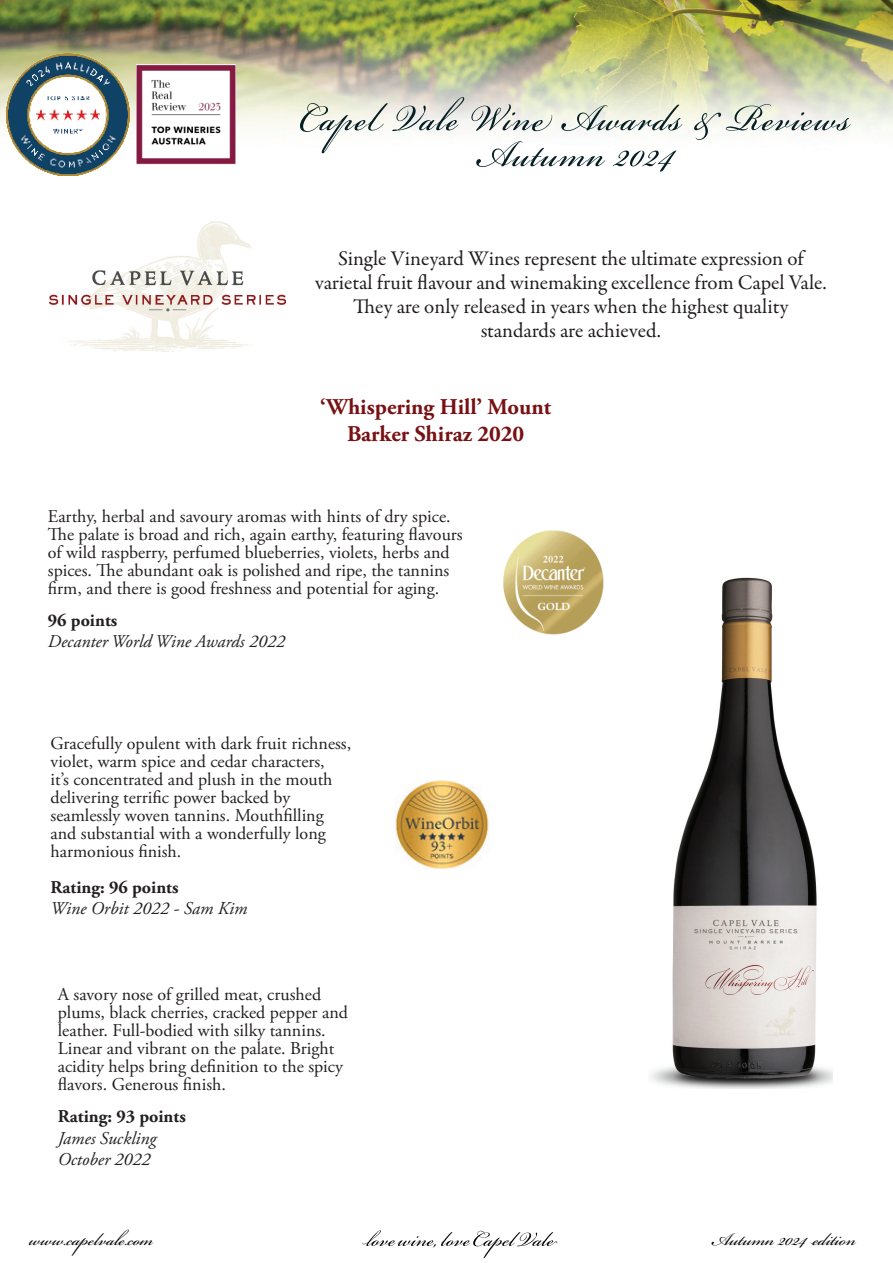
<style>
.page{position:relative;width:893px;height:1263px;background:#fff}
.page>*{position:absolute;margin:0;border:0;box-sizing:border-box;transform-origin:0 0}
.t1{font:57.75px "Bickham Script Pro";letter-spacing:.025em;color:#051f24;scale:.91 1}
.t2{font:27px "Bickham Script Pro";color:#040503}
.t3{font:700 22.5px/27px "Adobe Garamond Pro";color:#771114;text-align:center}
.t4{font:21px/24px "Garamond Premr Pro";color:#211d1e;text-align:center}
.t5{font:18px/18px "Adobe Garamond Pro";color:#231f20}
.t6{font:italic 18px/21.6px "Adobe Garamond Pro";color:#231f20}
.t7{font:700 18px "Adobe Garamond Pro";color:#231f20}
</style>
<div class="page">
<img style="left:0;top:0;width:893px;height:165px">
<svg style="left:362px;top:1230px;width:195px;height:28px"></svg>
<img style="left:50px;top:222px;width:236px;height:130px">
<img style="left:7px;top:53px;width:122px;height:123px">
<img style="left:136px;top:64px;width:99px;height:101px">
<img style="left:651px;top:577px;width:182px;height:512px">
<img style="left:395px;top:780px;width:94px;height:89px">
<img style="left:503px;top:530px;width:101px;height:105px">
<h1 class="t1" style="left:299px;top:76px;width:607px">Capel Vale Wine Awards &amp; Reviews</h1>
<h1 class="t1" style="left:475px;top:112px;width:220px">Autumn 2024</h1>
<p class="t4" style="left:315px;top:247px;width:513px">Single Vineyard Wines represent the ultimate expression of varietal fruit flavour and winemaking excellence from Capel Vale.<br>They are only released in years when the highest quality standards are achieved.</p>
<p class="t3" style="left:320px;top:394px;width:232px">‘Whispering Hill’ Mount<br>Barker Shiraz 2020</p>
<p class="t5" style="left:48px;top:508px;width:416px">Earthy, herbal and savoury aromas with hints of dry spice.<br>The palate is broad and rich, again earthy, featuring flavours of wild raspberry, perfumed blueberries, violets, herbs and spices. The abundant oak is polished and ripe, the tannins firm, and there is good freshness and potential for aging.</p>
<p class="t7" style="left:48px;top:610px;width:71px">96 points</p>
<p class="t6" style="left:48px;top:631px;width:239px">Decanter World Wine Awards 2022</p>
<p class="t5" style="left:51px;top:735px;width:302px">Gracefully opulent with dark fruit richness, violet, warm spice and cedar characters,<br>it’s concentrated and plush in the mouth delivering terrific power backed by seamlessly woven tannins. Mouthfilling and substantial with a wonderfully long harmonious finish.</p>
<p class="t7" style="left:51px;top:876px;width:129px">Rating: 96 points</p>
<p class="t6" style="left:51px;top:898px;width:198px">Wine Orbit 2022 - Sam Kim</p>
<p class="t5" style="left:58px;top:986px;width:292px">A savory nose of grilled meat, crushed plums, black cherries, cracked pepper and leather. Full-bodied with silky tannins.<br>Linear and vibrant on the palate. Bright acidity helps bring definition to the spicy flavors. Generous finish.</p>
<p class="t7" style="left:58px;top:1106px;width:129px">Rating: 93 points</p>
<p class="t6" style="left:58px;top:1127px;width:100px">James Suckling<br>October 2022</p>
<h2 class="t2" style="left:29px;top:1220px;width:126px">www.capelvale.com</h2>
<h2 class="t2" style="left:711px;top:1220px;width:145px">Autumn 2024 edition</h2>
</div>
